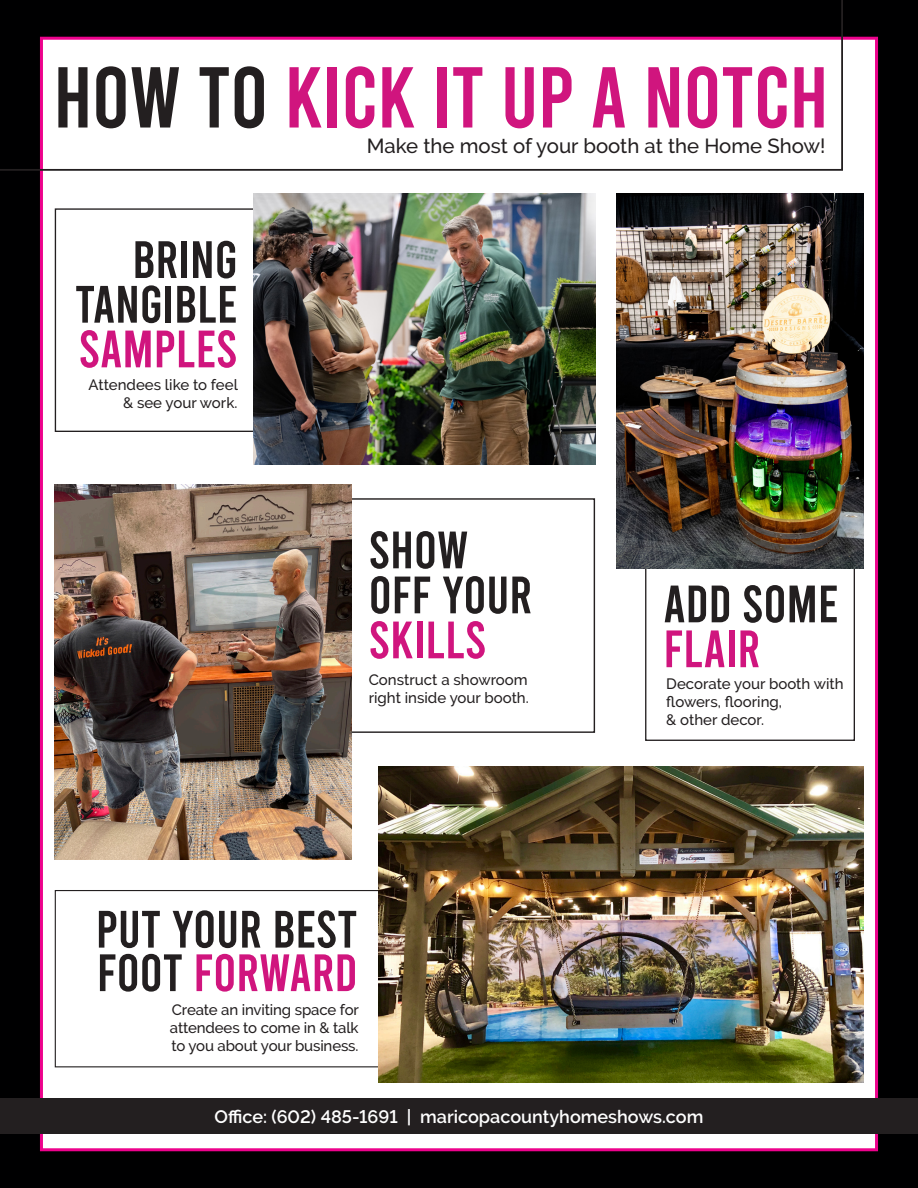
<style>
.page{position:relative;width:918px;height:1188px;background:#000001}
.page>*{position:absolute;margin:0;border:0;box-sizing:border-box;transform-origin:0 0}
.t1{font:86.25px "Bebas";letter-spacing:-.005em;color:#d0157e}
.t2{font:52.5px "Bebas";color:#231f20}
.t3{font:52.5px "Bebas";color:#d0157e}
.t4{font:500 20.4px "Raleway";color:#231f20}
.t5{font:600 18px "Raleway";color:#fff}
.t6{font:500 15px/18px "Raleway";letter-spacing:-.005em;color:#231f20}
.s1{color:#231f20}
</style>
<div class="page">
<div style="left:40px;top:37px;width:838px;height:1114px;background:#fff;border:3px solid #ed028c"></div>
<div style="left:55px;top:890px;width:374px;height:177px;border:1px solid #231f20"></div>
<img style="left:379px;top:767px;width:485px;height:316px">
<div style="left:55px;top:208px;width:210px;height:224px;border:1px solid #231f20"></div>
<div style="left:645px;top:534px;width:210px;height:207px;border:1px solid #231f20"></div>
<img style="left:254px;top:194px;width:341px;height:270px">
<svg style="left:0;top:0;width:843px;height:171px"></svg>
<img style="left:54px;top:485px;width:297px;height:374px">
<img style="left:617px;top:194px;width:247px;height:374px">
<div style="left:0;top:1098px;width:918px;height:36px;background:#231f20"></div>
<p class="t1" style="left:53px;top:54px;width:767px"><span class="s1">HOW TO</span> KICK IT UP A NOTCH</p>
<p class="t2" style="left:132px;top:233px;width:107px">BRING</p>
<p class="t2" style="left:75px;top:278px;width:164px">TANGIBLE</p>
<p class="t3" style="left:79px;top:323px;width:157px">SAMPLES</p>
<p class="t6" style="left:89px;top:376px;width:151px">Attendees like to feel</p>
<p class="t6" style="left:123px;top:394px;width:116px">&amp; see your work.</p>
<p class="t4" style="left:367px;top:134px;width:460px">Make the most of your booth at the Home Show!</p>
<p class="t2" style="left:369px;top:524px;width:101px">SHOW</p>
<p class="t2" style="left:369px;top:569px;width:165px">OFF YOUR</p>
<p class="t3" style="left:369px;top:614px;width:116px">SKILLS</p>
<p class="t6" style="left:369px;top:671px;width:161px">Construct a showroom</p>
<p class="t6" style="left:369px;top:689px;width:162px">right inside your booth.</p>
<p class="t2" style="left:663px;top:578px;width:176px">ADD SOME</p>
<p class="t3" style="left:663px;top:623px;width:98px">FLAIR</p>
<p class="t6" style="left:666px;top:674px;width:179px">Decorate your booth with flowers, flooring,</p>
<p class="t6" style="left:666px;top:710px;width:100px">&amp; other decor.</p>
<p class="t2" style="left:96px;top:903px;width:263px">PUT YOUR BEST</p>
<p class="t3" style="left:97px;top:946px;width:262px"><span class="s1">FOOT</span> FORWARD</p>
<p class="t6" style="left:172px;top:1001px;width:189px">Create an inviting space for</p>
<p class="t6" style="left:170px;top:1019px;width:190px">attendees to come in &amp; talk</p>
<p class="t6" style="left:171px;top:1037px;width:189px">to you about your business.</p>
<p class="t5" style="left:215px;top:1106px;width:490px">Office: (602) 485-1691 | maricopacountyhomeshows.com</p>
</div>
